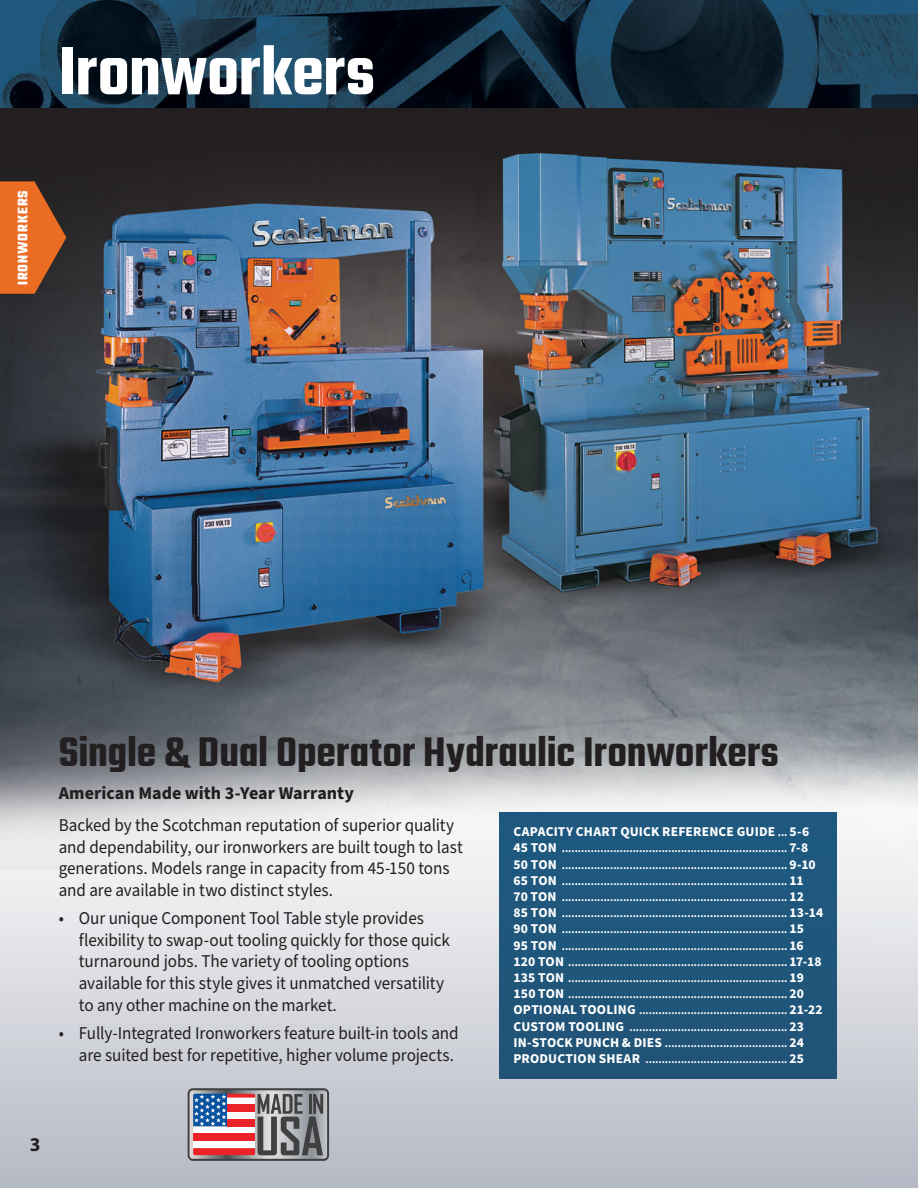
<style>
.page{position:relative;width:918px;height:1188px;background:#fff}
.page>*{position:absolute;margin:0;border:0;box-sizing:border-box;transform-origin:0 0}
.t1{font:600 73.5px "Teko";color:#fff}
.t2{font:600 45px "Teko";color:#231f20}
.t3{font:700 19.5px "Myriad Pro";color:#231f20}
.t4{font:18px/21.6px "Source Sans Pro";letter-spacing:-.005em;color:#231f20;scale:.95 1}
.t5{font:700 18px "Source Sans Pro";color:#231f20}
.t6{font:700 15px "Teko";letter-spacing:.06em;color:#fff}
.t7{font:700 13.5px "Source Sans Pro";letter-spacing:.015em;color:#fff}
.t8{font:700 10.5px/16.2px "Source Sans Pro";color:#fff}
.s1{font-size:10.5px}
.s2{font-size:13.5px}
</style>
<div class="page">
<img style="left:0;top:108px;width:918px;height:477px">
<img style="left:0;top:585px;width:355px;height:603px">
<img style="left:355px;top:585px;width:512px;height:251px">
<img style="left:867px;top:585px;width:51px;height:603px">
<img style="left:355px;top:836px;width:154px;height:352px">
<img style="left:816px;top:836px;width:52px;height:352px">
<img style="left:509px;top:1078px;width:307px;height:110px">
<div style="left:500px;top:813px;width:337px;height:265px;background:#1f567c"></div>
<svg style="left:0;top:0;width:918px;height:108px;background:#132e41"></svg>
<svg style="left:188px;top:1088px;width:141px;height:73px;background:#97818a"></svg>
<svg style="left:0;top:181px;width:66px;height:113px;background:#bc5c25"></svg>
<h1 class="t1" style="left:59px;top:27px;width:318px">Ironworkers</h1>
<h3 class="t6" style="left:13px;top:285px;width:96px;rotate:-90deg">IRONWORKERS</h3>
<h2 class="t2" style="left:59px;top:725px;width:722px">Single &amp; Dual Operator Hydraulic Ironworkers</h2>
<h3 class="t5" style="left:59px;top:781px;width:297px">American Made with 3-Year Warranty</h3>
<h3 class="t4" style="left:59px;top:815px;width:427px">Backed by the Scotchman reputation of superior quality and dependability, our ironworkers are built tough to last generations. Models range in capacity from 45-150 tons and are available in two distinct styles.</h3>
<p class="t4" style="left:79px;top:908px;width:392px;text-indent:-20px">• Our unique Component Tool Table style provides flexibility to swap-out tooling quickly for those quick turnaround jobs. The variety of tooling options available for this style gives it unmatched versatility to any other machine on the market.</p>
<h3 class="t4" style="left:59px;top:1023px;width:423px;text-align:right">• Fully-Integrated Ironworkers feature built-in tools and are suited best for repetitive, higher volume projects.</h3>
<p class="t7" style="left:513px;top:823px;width:297px">CAPACITY CHART QUICK REFERENCE GUIDE <span class="s1">...</span> 5-6</p>
<p class="t8" style="left:513px;top:841px;width:311px"><span class="s2">45 TON</span> ...................................................................... <span class="s2">7-8<br>50 TON</span> ...................................................................... <span class="s2">9-10<br>65 TON</span> ...................................................................... <span class="s2">11<br>70 TON</span> ...................................................................... <span class="s2">12<br>85 TON</span> ...................................................................... <span class="s2">13-14<br>90 TON</span> ...................................................................... <span class="s2">15<br>95 TON</span> ...................................................................... <span class="s2">16<br>120 TON</span> .................................................................... <span class="s2">17-18<br>135 TON</span> .................................................................... <span class="s2">19<br>150 TON</span> .................................................................... <span class="s2">20<br>OPTIONAL TOOLING</span> .............................................. <span class="s2">21-22<br>CUSTOM TOOLING</span> ................................................. <span class="s2">23<br>IN-STOCK PUNCH &amp; DIES</span> ...................................... <span class="s2">24<br>PRODUCTION SHEAR</span> ............................................ <span class="s2">25</span></p>
<h3 class="t3" style="left:30px;top:1132px;width:12px">3</h3>
</div>
